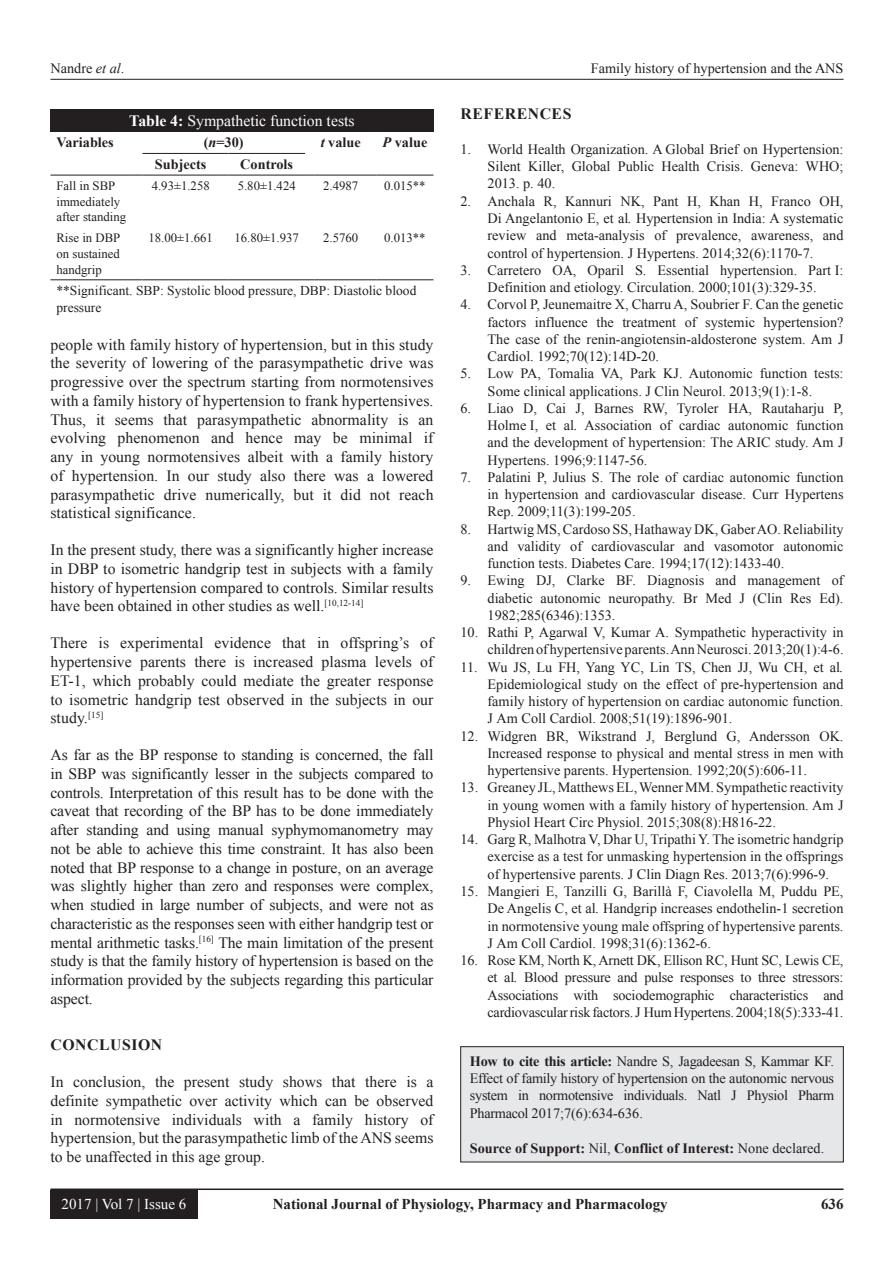
<style>
.page{position:relative;width:894px;height:1263px;background:#fff}
.page>*{position:absolute;margin:0;border:0;box-sizing:border-box;transform-origin:0 0}
.TX{font:15.75px/18.8px "Times New Roman";color:#231f20;text-align:justify}
.TT{font:15.75px "Times New Roman";color:#fff}
.t1{font:700 15.75px "Times New Roman";letter-spacing:.035em;color:#231f20}
.RF{font:700 15px "Times New Roman";color:#231f20}
.RF_VOL{font:15px "Times New Roman";color:#fff}
.REF{font:14.25px/17.2px "Times New Roman";color:#231f20;text-align:justify}
.HTC{font:14.25px/17.2px "Times New Roman";letter-spacing:-.02em;color:#231f20;text-align:justify}
.HTC-2{font:700 14.25px "Times New Roman";color:#231f20}
.TCH{font:700 14.25px "Times New Roman";color:#231f20}
.TFN{font:13.5px/16.5px "Times New Roman";color:#231f20}
.TB{font:12.75px/15.8px "Times New Roman";color:#231f20}
.TBB{font:12.75px/15.8px "Times New Roman";color:#231f20;text-align:justify}
.s1{font-style:italic}
.s2{font-weight:700}
.s3{font-weight:400}
</style>
<div class="page">
<hr style="left:50px;top:79px;width:793px;height:1px;background:#231f20">
<hr style="left:50px;top:1188px;width:793px;height:2px;background:#231f20">
<div style="left:50px;top:1190px;width:147px;height:28px;background:#231f20"></div>
<div style="left:50px;top:109px;width:383px;height:23px;background:#231f20"></div>
<hr style="left:50px;top:279px;width:83px;height:1px;background:#231f20">
<hr style="left:142px;top:279px;width:77px;height:1px;background:#231f20">
<hr style="left:228px;top:279px;width:77px;height:1px;background:#231f20">
<hr style="left:314px;top:279px;width:53px;height:1px;background:#231f20">
<hr style="left:376px;top:279px;width:57px;height:1px;background:#231f20">
<hr style="left:50px;top:175px;width:83px;height:1px;background:#231f20">
<hr style="left:142px;top:175px;width:77px;height:1px;background:#231f20">
<hr style="left:228px;top:175px;width:77px;height:1px;background:#231f20">
<hr style="left:314px;top:175px;width:53px;height:1px;background:#231f20">
<hr style="left:376px;top:175px;width:57px;height:1px;background:#231f20">
<hr style="left:142px;top:153px;width:77px;height:1px;background:#231f20">
<hr style="left:228px;top:153px;width:77px;height:1px;background:#231f20">
<div style="left:460px;top:1046px;width:383px;height:116px;background:#e6e7e9"></div>
<div style="left:460px;top:1046px;width:383px;height:116px;border:1px solid #231f20"></div>
<p class="REF" style="left:50px;top:59px;width:75px">Nandre <span class="s1">et al</span>.</p>
<p class="REF" style="left:590px;top:59px;width:254px">Family history of hypertension and the ANS</p>
<p class="TT" style="left:129px;top:109px;width:227px"><span class="s2">Table 4:</span> Sympathetic function tests</p>
<p class="TCH" style="left:56px;top:132px;width:59px">Variables</p>
<p class="TCH" style="left:204px;top:132px;width:41px">(<span class="s1">n</span>=30)</p>
<p class="TCH" style="left:320px;top:132px;width:41px"><span class="s1">t</span> value</p>
<p class="TCH" style="left:382px;top:132px;width:46px"><span class="s1">P</span> value</p>
<p class="TCH" style="left:155px;top:154px;width:53px">Subjects</p>
<p class="TCH" style="left:240px;top:154px;width:54px">Controls</p>
<p class="TB" style="left:56px;top:177px;width:71px">Fall in SBP immediately after standing</p>
<p class="TB" style="left:152px;top:177px;width:59px">4.93±1.258</p>
<p class="TB" style="left:237px;top:177px;width:59px">5.80±1.424</p>
<p class="TB" style="left:323px;top:177px;width:37px">2.4987</p>
<p class="TB" style="left:384px;top:177px;width:43px">0.015**</p>
<p class="TBB" style="left:56px;top:230px;width:65px">Rise in DBP on sustained handgrip</p>
<p class="TBB" style="left:148px;top:230px;width:66px">18.00±1.661</p>
<p class="TBB" style="left:234px;top:230px;width:66px">16.80±1.937</p>
<p class="TBB" style="left:323px;top:230px;width:37px">2.5760</p>
<p class="TBB" style="left:384px;top:230px;width:43px">0.013**</p>
<p class="TFN" style="left:56px;top:282px;width:361px">**Significant. SBP: Systolic blood pressure, DBP: Diastolic blood pressure</p>
<p class="TX" style="left:50px;top:334px;width:384px">people with family history of hypertension, but in this study the severity of lowering of the parasympathetic drive was progressive over the spectrum starting from normotensives with a family history of hypertension to frank hypertensives.<br>Thus, it seems that parasympathetic abnormality is an evolving phenomenon and hence may be minimal if any in young normotensives albeit with a family history of hypertension. In our study also there was a lowered parasympathetic drive numerically, but it did not reach statistical significance.</p>
<p class="TX" style="left:50px;top:540px;width:384px">In the present study, there was a significantly higher increase in DBP to isometric handgrip test in subjects with a family history of hypertension compared to controls. Similar results have been obtained in other studies as well.<sup>[10,12-14]</sup></p>
<p class="TX" style="left:50px;top:633px;width:384px">There is experimental evidence that in offspring’s of hypertensive parents there is increased plasma levels of ET-1, which probably could mediate the greater response to isometric handgrip test observed in the subjects in our study.<sup>[15]</sup></p>
<p class="TX" style="left:50px;top:745px;width:384px">As far as the BP response to standing is concerned, the fall in SBP was significantly lesser in the subjects compared to controls. Interpretation of this result has to be done with the caveat that recording of the BP has to be done immediately after standing and using manual syphymomanometry may not be able to achieve this time constraint. It has also been noted that BP response to a change in posture, on an average was slightly higher than zero and responses were complex, when studied in large number of subjects, and were not as characteristic as the responses seen with either handgrip test or mental arithmetic tasks.<sup>[16]</sup> The main limitation of the present study is that the family history of hypertension is based on the information provided by the subjects regarding this particular aspect.</p>
<h1 class="t1" style="left:50px;top:1033px;width:113px">CONCLUSION</h1>
<p class="TX" style="left:50px;top:1072px;width:384px">In conclusion, the present study shows that there is a definite sympathetic over activity which can be observed in normotensive individuals with a family history of hypertension, but the parasympathetic limb of the ANS seems to be unaffected in this age group.</p>
<h1 class="t1" style="left:460px;top:102px;width:112px">REFERENCES</h1>
<p class="REF" style="left:487px;top:140px;width:357px;text-indent:-27px">1. World Health Organization. A Global Brief on Hypertension:<br>Silent Killer, Global Public Health Crisis. Geneva: WHO; 2013. p. 40.</p>
<p class="REF" style="left:487px;top:192px;width:357px;text-indent:-27px">2. Anchala R, Kannuri NK, Pant H, Khan H, Franco OH, Di Angelantonio E, et al<span class="s1">.</span> Hypertension in India: A systematic review and meta-analysis of prevalence, awareness, and control of hypertension. J Hypertens. 2014;32(6):1170-7.</p>
<p class="REF" style="left:460px;top:261px;width:384px;text-align:center">3. Carretero OA, Oparil S. Essential hypertension. Part I:<br>Definition and etiology. Circulation. 2000;101(3):329-35.</p>
<p class="REF" style="left:487px;top:295px;width:357px;text-indent:-27px">4. Corvol P, Jeunemaitre X, Charru A, Soubrier F. Can the genetic factors influence the treatment of systemic hypertension?<br>The case of the renin-angiotensin-aldosterone system. Am J Cardiol. 1992;70(12):14D-20.</p>
<p class="REF" style="left:460px;top:364px;width:384px;text-align:center">5. Low PA, Tomalia VA, Park KJ. Autonomic function tests:<br>Some clinical applications. J Clin Neurol. 2013;9(1):1-8.</p>
<p class="REF" style="left:487px;top:399px;width:357px;text-indent:-27px">6. Liao D, Cai J, Barnes RW, Tyroler HA, Rautaharju P, Holme I, et al<span class="s1">.</span> Association of cardiac autonomic function and the development of hypertension: The ARIC study. Am J Hypertens. 1996;9:1147-56.</p>
<p class="REF" style="left:487px;top:468px;width:357px;text-indent:-27px">7. Palatini P, Julius S. The role of cardiac autonomic function in hypertension and cardiovascular disease. Curr Hypertens Rep. 2009;11(3):199-205.</p>
<p class="REF" style="left:487px;top:520px;width:357px;text-indent:-27px">8. Hartwig MS, Cardoso SS, Hathaway DK, Gaber AO. Reliability and validity of cardiovascular and vasomotor autonomic function tests. Diabetes Care. 1994;17(12):1433-40.</p>
<p class="REF" style="left:487px;top:571px;width:357px;text-indent:-27px">9. Ewing DJ, Clarke BF. Diagnosis and management of diabetic autonomic neuropathy. Br Med J (Clin Res Ed).<br>1982;285(6346):1353.</p>
<p class="REF" style="left:460px;top:623px;width:384px;text-align:right">10. Rathi P, Agarwal V, Kumar A. Sympathetic hyperactivity in children of hypertensive parents. Ann Neurosci. 2013;20(1):4-6.</p>
<p class="REF" style="left:487px;top:658px;width:357px;text-indent:-27px">11. Wu JS, Lu FH, Yang YC, Lin TS, Chen JJ, Wu CH, et al<span class="s1">.<br></span>Epidemiological study on the effect of pre-hypertension and family history of hypertension on cardiac autonomic function.<br>J Am Coll Cardiol. 2008;51(19):1896-901.</p>
<p class="REF" style="left:487px;top:727px;width:357px;text-indent:-27px">12. Widgren BR, Wikstrand J, Berglund G, Andersson OK.<br>Increased response to physical and mental stress in men with hypertensive parents. Hypertension. 1992;20(5):606-11.</p>
<p class="REF" style="left:487px;top:778px;width:357px;text-indent:-27px">13. Greaney JL, Matthews EL, Wenner MM. Sympathetic reactivity in young women with a family history of hypertension. Am J Physiol Heart Circ Physiol. 2015;308(8):H816-22.</p>
<p class="REF" style="left:487px;top:830px;width:357px;text-indent:-27px">14. Garg R, Malhotra V, Dhar U, Tripathi Y. The isometric handgrip exercise as a test for unmasking hypertension in the offsprings of hypertensive parents. J Clin Diagn Res. 2013;7(6):996-9.</p>
<p class="REF" style="left:487px;top:882px;width:357px;text-indent:-27px">15. Mangieri E, Tanzilli G, Barillà F, Ciavolella M, Puddu PE, De Angelis C, et al<span class="s1">.</span> Handgrip increases endothelin-1 secretion in normotensive young male offspring of hypertensive parents.<br>J Am Coll Cardiol. 1998;31(6):1362-6.</p>
<p class="REF" style="left:487px;top:951px;width:357px;text-indent:-27px">16. Rose KM, North K, Arnett DK, Ellison RC, Hunt SC, Lewis CE, et al<span class="s1">.</span> Blood pressure and pulse responses to three stressors:<br>Associations with sociodemographic characteristics and cardiovascular risk factors. J Hum Hypertens. 2004;18(5):333-41.</p>
<p class="HTC" style="left:469px;top:1052px;width:365px"><span class="s2">How to cite this article:</span> Nandre S, Jagadeesan S, Kammar KF.<br>Effect of family history of hypertension on the autonomic nervous system in normotensive individuals. Natl J Physiol Pharm Pharmacol 2017;7(6):634-636.</p>
<p class="HTC-2" style="left:469px;top:1137px;width:356px">Source of Support: <span class="s3">Nil,</span> Conflict of Interest: <span class="s3">None declared.</span></p>
<p class="RF_VOL" style="left:62px;top:1193px;width:126px">2017 | Vol 7 | Issue 6</p>
<p class="RF" style="left:272px;top:1193px;width:396px">National Journal of Physiology, Pharmacy and Pharmacology</p>
<p class="RF" style="left:820px;top:1193px;width:24px">636</p>
</div>
